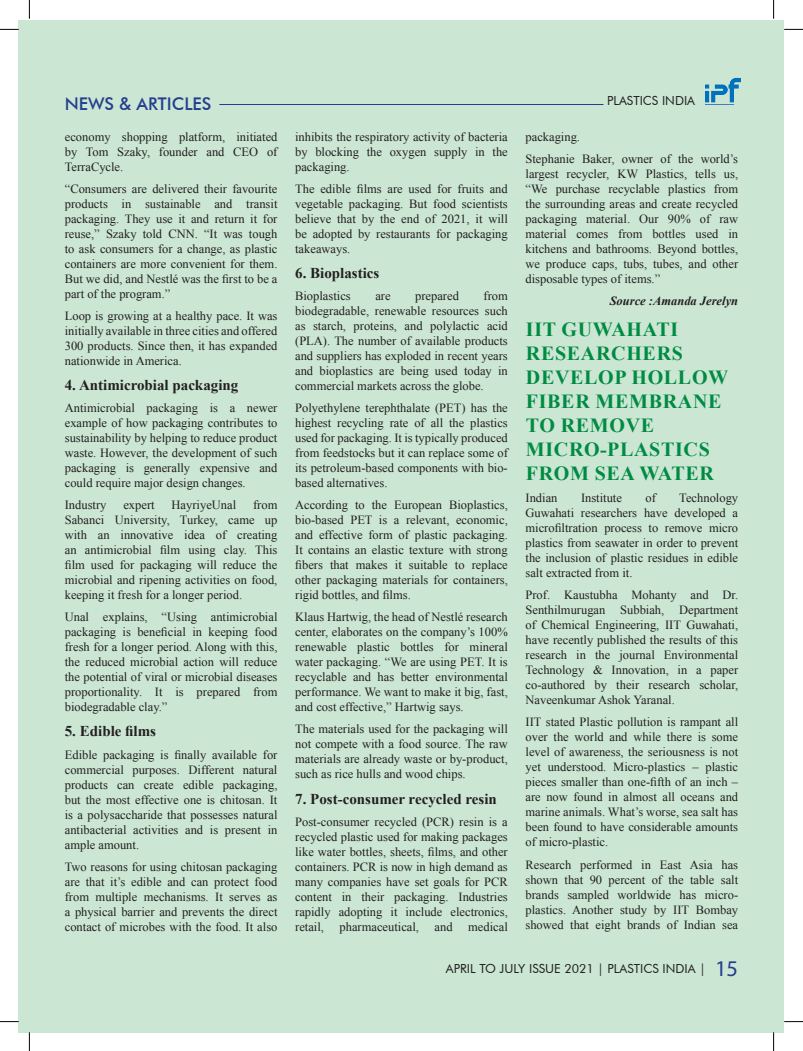
<style>
.page{position:relative;width:803px;height:1051px;background:#fff}
.page>*{position:absolute;margin:0;border:0;box-sizing:border-box;transform-origin:0 0}
.t1{font:22.5px "Myriad Pro";color:#253f8e}
.t2{font:700 20px/24px "Times New Roman";letter-spacing:.035em;color:#008b43}
.t3{font:500 17.5px "Futura BT";color:#253f8e}
.t4{font:700 15px "Times New Roman";color:#231f20}
.t5{font:12.5px/15px "Times New Roman";color:#231f20;text-align:justify}
.t6{font:12.5px "Futura BT";color:#231f20}
.t7{font:italic 700 12.5px "Times New Roman";color:#231f20}
</style>
<div class="page">
<div style="left:19px;top:20px;width:10px;height:1012px;background:#cbe6d3"></div>
<div style="left:29px;top:20px;width:755px;height:1012px;background:#cbe6d3"></div>
<hr style="left:219px;top:104px;width:384px;height:1px;background:#253f8e">
<img style="left:705px;top:77px;width:35px;height:28px">
<svg style="left:0;top:29px;width:19px;height:1px"></svg>
<svg style="left:784px;top:29px;width:19px;height:1px"></svg>
<svg style="left:0;top:1021px;width:19px;height:1px"></svg>
<svg style="left:784px;top:1021px;width:19px;height:1px"></svg>
<svg style="left:29px;top:0;width:1px;height:19px"></svg>
<svg style="left:29px;top:1032px;width:1px;height:19px"></svg>
<svg style="left:773px;top:0;width:1px;height:19px"></svg>
<svg style="left:773px;top:1032px;width:1px;height:19px"></svg>
<h3 class="t3" style="left:65px;top:94px;width:148px">NEWS &amp; ARTICLES</h3>
<p class="t5" style="left:65px;top:129px;width:214px">economy shopping platform, initiated by Tom Szaky, founder and CEO of TerraCycle.</p>
<p class="t5" style="left:65px;top:181px;width:214px">“Consumers are delivered their favourite products in sustainable and transit packaging. They use it and return it for reuse,” Szaky told CNN. “It was tough to ask consumers for a change, as plastic containers are more convenient for them.<br>But we did, and Nestlé was the first to be a part of the program.”</p>
<p class="t5" style="left:65px;top:308px;width:214px">Loop is growing at a healthy pace. It was initially available in three cities and offered 300 products. Since then, it has expanded nationwide in America.</p>
<p class="t4" style="left:65px;top:374px;width:175px">4. ANTIMICROBIAL PACKAGING</p>
<p class="t5" style="left:65px;top:400px;width:214px">Antimicrobial packaging is a newer example of how packaging contributes to sustainability by helping to reduce product waste. However, the development of such packaging is generally expensive and could require major design changes.</p>
<p class="t5" style="left:65px;top:497px;width:43px">Industry</p>
<p class="t5" style="left:123px;top:497px;width:33px">expert</p>
<p class="t5" style="left:172px;top:497px;width:66px">HayriyeUnal</p>
<p class="t5" style="left:65px;top:497px;width:214px;text-indent:188px">from Sabanci University, Turkey, came up with an innovative idea of creating an antimicrobial film using clay. This film used for packaging will reduce the microbial and ripening activities on food, keeping it fresh for a longer period.</p>
<p class="t5" style="left:65px;top:609px;width:214px">Unal explains, “Using antimicrobial packaging is beneficial in keeping food fresh for a longer period. Along with this, the reduced microbial action will reduce the potential of viral or microbial diseases proportionality. It is prepared from biodegradable clay.”</p>
<p class="t4" style="left:65px;top:721px;width:93px">5. EDIBLE FILMS</p>
<p class="t5" style="left:65px;top:747px;width:214px">Edible packaging is finally available for commercial purposes. Different natural products can create edible packaging, but the most effective one is chitosan. It is a polysaccharide that possesses natural antibacterial activities and is present in ample amount.</p>
<p class="t5" style="left:65px;top:859px;width:214px">Two reasons for using chitosan packaging are that it’s edible and can protect food from multiple mechanisms. It serves as a physical barrier and prevents the direct contact of microbes with the food. It also</p>
<p class="t5" style="left:295px;top:129px;width:214px">inhibits the respiratory activity of bacteria by blocking the oxygen supply in the packaging.</p>
<p class="t5" style="left:295px;top:181px;width:214px">The edible films are used for fruits and vegetable packaging. But food scientists believe that by the end of 2021, it will be adopted by restaurants for packaging takeaways.</p>
<p class="t4" style="left:295px;top:262px;width:86px">6. BIOPLASTICS</p>
<p class="t5" style="left:295px;top:288px;width:57px">Bioplastics</p>
<p class="t5" style="left:375px;top:288px;width:17px">are</p>
<p class="t5" style="left:415px;top:288px;width:45px">prepared</p>
<p class="t5" style="left:295px;top:288px;width:214px;text-indent:188px">from biodegradable, renewable resources such as starch, proteins, and polylactic acid (PLA). The number of available products and suppliers has exploded in recent years and bioplastics are being used today in commercial markets across the globe.</p>
<p class="t5" style="left:295px;top:400px;width:214px">Polyethylene terephthalate (PET) has the highest recycling rate of all the plastics used for packaging. It is typically produced from feedstocks but it can replace some of its petroleum-based components with bio&shy;based alternatives.</p>
<p class="t5" style="left:295px;top:497px;width:214px">According to the European Bioplastics, bio-based PET is a relevant, economic, and effective form of plastic packaging.<br>It contains an elastic texture with strong fibers that makes it suitable to replace other packaging materials for containers, rigid bottles, and films.</p>
<p class="t5" style="left:295px;top:609px;width:214px">Klaus Hartwig, the head of Nestlé research center, elaborates on the company’s 100% renewable plastic bottles for mineral water packaging. “We are using PET. It is recyclable and has better environmental performance. We want to make it big, fast, and cost effective,” Hartwig says.</p>
<p class="t5" style="left:295px;top:722px;width:214px">The materials used for the packaging will not compete with a food source. The raw materials are already waste or by-product, such as rice hulls and wood chips.</p>
<p class="t4" style="left:295px;top:788px;width:203px">7. POST-CONSUMER RECYCLED RESIN</p>
<p class="t5" style="left:295px;top:814px;width:214px">Post-consumer recycled (PCR) resin is a recycled plastic used for making packages like water bottles, sheets, films, and other containers. PCR is now in high demand as many companies have set goals for PCR content in their packaging. Industries rapidly adopting it include electronics, retail, pharmaceutical, and medical</p>
<p class="t6" style="left:607px;top:93px;width:90px">PLASTICS I NDIA</p>
<p class="t5" style="left:525px;top:125px;width:214px;line-height:22.1px">packaging.<br>Stephanie Baker, owner of the world’s</p>
<p class="t5" style="left:525px;top:166px;width:214px">largest recycler, KW Plastics, tells us, “We purchase recyclable plastics from the surrounding areas and create recycled packaging material. Our 90% of raw material comes from bottles used in kitchens and bathrooms. Beyond bottles, we produce caps, tubs, tubes, and other disposable types of items.”</p>
<p class="t7" style="left:610px;top:292px;width:130px">Source :Amanda Jerelyn</p>
<p class="t2" style="left:526px;top:317px;width:68px">IIT GUWAHATI<br>RESEARCHERS<br>DEVELOP</p>
<p class="t2" style="left:631px;top:365px;width:18px">HOLLOW</p>
<p class="t2" style="left:526px;top:389px;width:14px">FIBER</p>
<p class="t2" style="left:595px;top:389px;width:17px">MEMBRANE</p>
<p class="t2" style="left:526px;top:413px;width:52px">TO REMO</p>
<p class="t2" style="left:626px;top:413px;width:26px">VE</p>
<p class="t2" style="left:526px;top:437px;width:16px">MICRO</p>
<p class="t2" style="left:600px;top:437px;width:21px">-PLASTICS</p>
<p class="t2" style="left:526px;top:461px;width:17px">FROM</p>
<p class="t2" style="left:595px;top:461px;width:15px">SEA</p>
<p class="t2" style="left:639px;top:461px;width:16px">WATER</p>
<p class="t5" style="left:525px;top:490px;width:33px">Indian</p>
<p class="t5" style="left:581px;top:490px;width:42px">Institute</p>
<p class="t5" style="left:645px;top:490px;width:12px">of</p>
<p class="t5" style="left:525px;top:490px;width:214px;text-indent:154px">Technology Guwahati researchers have developed a microfiltration process to remove micro plastics from seawater in order to prevent the inclusion of plastic residues in edible salt extracted from it.</p>
<p class="t5" style="left:525px;top:587px;width:214px">Prof. Kaustubha Mohanty and Dr.<br>Senthilmurugan Subbiah, Department of Chemical Engineering, IIT Guwahati, have recently published the results of this research in the journal Environmental Technology &amp; Innovation, in a paper co-authored by their research scholar, Naveenkumar Ashok Yaranal.</p>
<p class="t5" style="left:525px;top:714px;width:214px">IIT stated Plastic pollution is rampant all over the world and while there is some level of awareness, the seriousness is not yet understood. Micro-plastics – plastic pieces smaller than one-fifth of an inch – are now found in almost all oceans and marine animals. What’s worse, sea salt has been found to have considerable amounts of micro-plastic.</p>
<p class="t5" style="left:525px;top:857px;width:214px">Research performed in East Asia has shown that 90 percent of the table salt brands sampled worldwide has micro&shy;plastics. Another study by IIT Bombay showed that eight brands of Indian sea</p>
<p class="t6" style="left:446px;top:960px;width:261px">APRIL TO JULY ISSUE 2021 | PLASTICS I NDIA |</p>
<p class="t1" style="left:715px;top:955px;width:25px">15</p>
</div>
